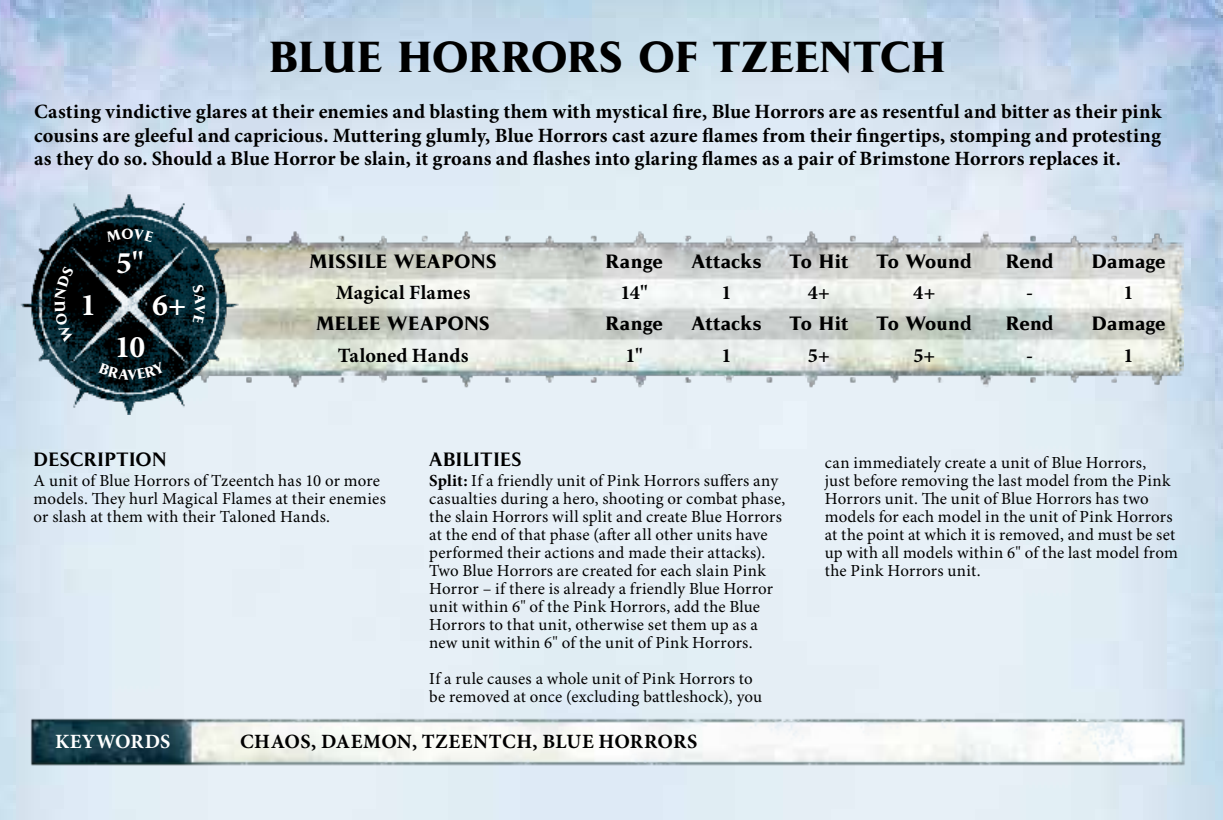
<style>
.page{position:relative;width:1223px;height:820px;background:#fff}
.page>*{position:absolute;margin:0;border:0;box-sizing:border-box;transform-origin:0 0}
.t1{font:700 40.5px "Pompei Std";letter-spacing:-.005em;color:#000}
.t2{font:700 31.5px "Minion Pro";color:#fff}
.t3{font:700 20.25px/23.6px "Minion Pro";letter-spacing:.005em;color:#000;text-align:justify}
.t4{font:700 20.25px "Minion Pro";letter-spacing:.01em;color:#fff}
.t5{font:700 18px "Pompei Std";letter-spacing:.02em;color:#000}
.t6{font:600 18px "Pompei Std";letter-spacing:.02em;color:#000}
.t7{font:16.88px/18px "Minion Pro";letter-spacing:.015em;color:#000}
.s1{font-weight:700}
</style>
<div class="page">
<img style="left:21px;top:692px;width:1167px;height:104px">
<img style="left:98px;top:215px;width:1085px;height:220px">
<img style="left:19px;top:193px;width:221px;height:221px">
<svg style="left:106px;top:228px;width:48px;height:14px"></svg>
<svg style="left:193px;top:284px;width:12px;height:40px"></svg>
<svg style="left:98px;top:361px;width:67px;height:19px"></svg>
<svg style="left:55px;top:266px;width:19px;height:76px"></svg>
<h1 class="t1" style="left:269px;top:30px;width:678px">BLUE HORRORS OF TZEENTCH</h1>
<p class="t3" style="left:34px;top:100px;width:1128px">Casting vindictive glares at their enemies and blasting them with mystical fire, Blue Horrors are as resentful and bitter as their pink cousins are gleeful and capricious. Muttering glumly, Blue Horrors cast azure flames from their fingertips, stomping and protesting as they do so. Should a Blue Horror be slain, it groans and flashes into glaring flames as a pair of Brimstone Horrors replaces it.</p>
<h2 class="t2" style="left:116px;top:244px;width:29px">5"</h2>
<h2 class="t2" style="left:81px;top:286px;width:17px">1</h2>
<h2 class="t2" style="left:152px;top:286px;width:36px">6+</h2>
<h2 class="t2" style="left:115px;top:328px;width:32px">10</h2>
<p class="t5" style="left:309px;top:249px;width:188px">MISSILE WEAPONS</p>
<p class="t5" style="left:605px;top:249px;width:59px">Range</p>
<p class="t5" style="left:691px;top:249px;width:72px">Attacks</p>
<p class="t5" style="left:789px;top:249px;width:60px">To Hit</p>
<p class="t5" style="left:876px;top:249px;width:97px">To Wound</p>
<p class="t5" style="left:1005px;top:249px;width:50px">Rend</p>
<p class="t5" style="left:1091px;top:249px;width:75px">Damage</p>
<p class="t3" style="left:336px;top:281px;width:136px">Magical Flames</p>
<p class="t3" style="left:620px;top:281px;width:29px">14"</p>
<p class="t3" style="left:721px;top:281px;width:12px">1</p>
<p class="t3" style="left:808px;top:281px;width:24px">4+</p>
<p class="t3" style="left:913px;top:281px;width:24px">4+</p>
<p class="t3" style="left:1026px;top:281px;width:8px">-</p>
<p class="t3" style="left:1123px;top:281px;width:12px">1</p>
<p class="t5" style="left:316px;top:312px;width:175px">MELEE WEAPONS</p>
<p class="t5" style="left:605px;top:312px;width:59px">Range</p>
<p class="t5" style="left:691px;top:312px;width:72px">Attacks</p>
<p class="t5" style="left:789px;top:312px;width:60px">To Hit</p>
<p class="t5" style="left:876px;top:312px;width:97px">To Wound</p>
<p class="t5" style="left:1005px;top:312px;width:50px">Rend</p>
<p class="t5" style="left:1091px;top:312px;width:75px">Damage</p>
<p class="t3" style="left:338px;top:344px;width:132px">Taloned Hands</p>
<p class="t3" style="left:625px;top:344px;width:19px">1"</p>
<p class="t3" style="left:721px;top:344px;width:12px">1</p>
<p class="t3" style="left:808px;top:344px;width:23px">5+</p>
<p class="t3" style="left:913px;top:344px;width:23px">5+</p>
<p class="t3" style="left:1026px;top:344px;width:8px">-</p>
<p class="t3" style="left:1123px;top:344px;width:12px">1</p>
<p class="t6" style="left:34px;top:447px;width:134px">DESCRIPTION</p>
<p class="t7" style="left:34px;top:472px;width:354px">A unit of Blue Horrors of Tzeentch has 10 or more models. They hurl Magical Flames at their enemies or slash at them with their Taloned Hands.</p>
<p class="t6" style="left:429px;top:447px;width:94px">ABILITIES</p>
<p class="t7" style="left:429px;top:472px;width:358px"><span class="s1">Split:</span> If a friendly unit of Pink Horrors suffers any casualties during a hero, shooting or combat phase, the slain Horrors will split and create Blue Horrors at the end of that phase (after all other units have performed their actions and made their attacks).<br>Two Blue Horrors are created for each slain Pink Horror – if there is already a friendly Blue Horror unit within 6" of the Pink Horrors, add the Blue Horrors to that unit, otherwise set them up as a new unit within 6" of the unit of Pink Horrors.</p>
<p class="t7" style="left:429px;top:670px;width:334px">If a rule causes a whole unit of Pink Horrors to be removed at once (excluding battleshock), you</p>
<p class="t4" style="left:55px;top:729px;width:117px">KEYWORDS</p>
<p class="t3" style="left:240px;top:730px;width:459px">CHAOS, DAEMON, TZEENTCH, BLUE HORRORS</p>
<p class="t7" style="left:824px;top:454px;width:354px">can immediately create a unit of Blue Horrors,<br>just before removing the last model from the Pink Horrors unit. The unit of Blue Horrors has two models for each model in the unit of Pink Horrors at the point at which it is removed, and must be set up with all models within 6" of the last model from the Pink Horrors unit.</p>
</div>
